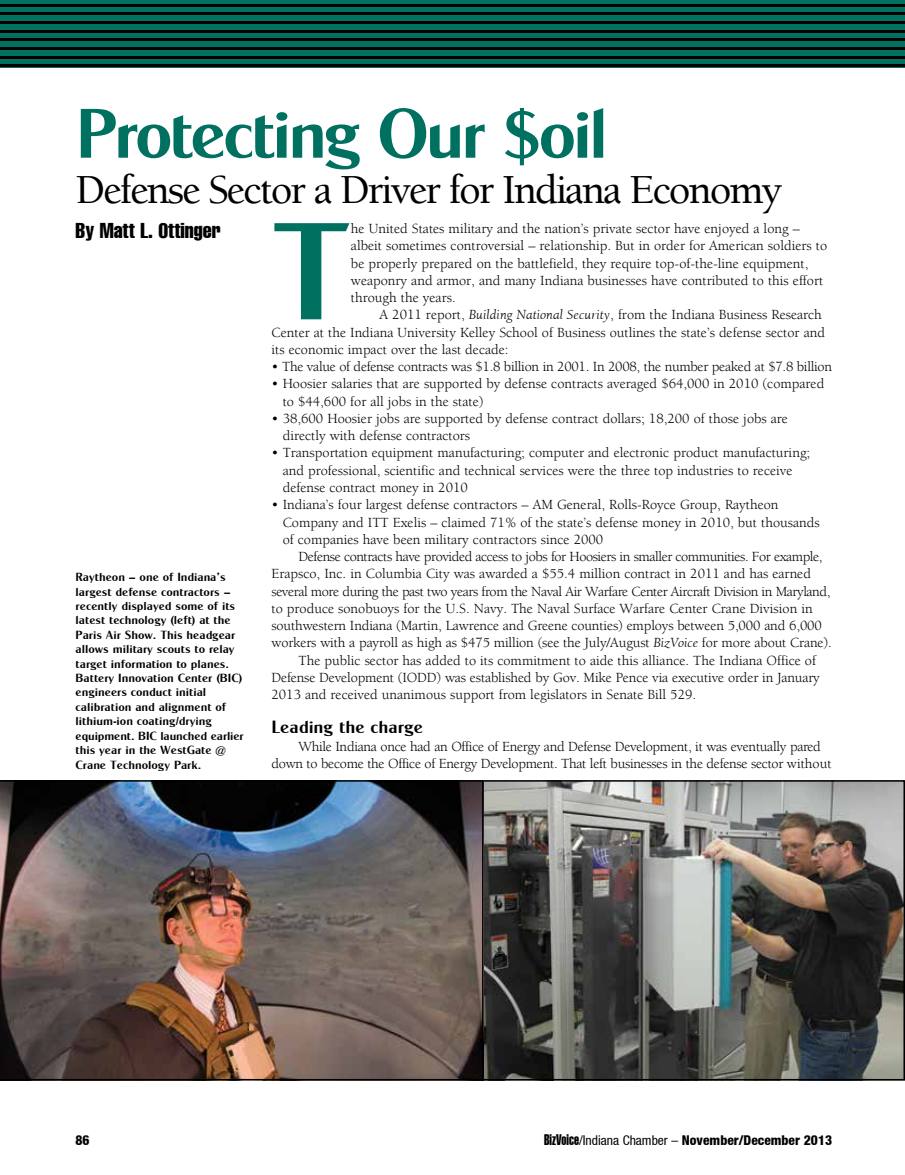
<style>
.page{position:relative;width:905px;height:1175px;background:#fff}
.page>*{position:absolute;margin:0;border:0;box-sizing:border-box;transform-origin:0 0}
.t1{font:138.9px "Cg Globe Gothic Bd";color:#007161}
.t2{font:70.5px "Cg Globe Gothic Bd";letter-spacing:-.05em;color:#007161}
.t3{font:500 42px "Berkeley";letter-spacing:-.05em;color:#000}
.t4{font:extra-condensed 21px "Helvetica";color:#000}
.t5{font:18px "Cg Globe Gothic Bd";color:#000}
.t6{font:14.25px/17.2px "Berkeley";color:#000}
.t7{font:14.25px/17.2px "Berkeley";letter-spacing:-.02em;color:#000}
.t8{font:14.25px "Berkeley";letter-spacing:-.03em;color:#000}
.t9{font:800 condensed 13.5px "Helvetica Neue";color:#000}
.t10{font:12px/14.4px "Cg Globe Gothic Bd";color:#000}
.s1{font-style:italic}
.s2{font-family:"Helvetica Extra Compressed";font-weight:400;font-stretch:normal;font-size:15px}
.s3{font-weight:400}
</style>
<div class="page">
<div style="left:0;top:0;width:904px;height:67px;background:#007161"></div>
<hr style="left:0;top:4px;width:904px;height:2px;background:#000">
<hr style="left:0;top:12px;width:904px;height:3px;background:#000">
<hr style="left:0;top:21px;width:904px;height:3px;background:#000">
<hr style="left:0;top:30px;width:904px;height:2px;background:#000">
<hr style="left:0;top:38px;width:904px;height:3px;background:#000">
<hr style="left:0;top:47px;width:904px;height:3px;background:#000">
<hr style="left:0;top:56px;width:904px;height:2px;background:#000">
<hr style="left:0;top:64px;width:904px;height:3px;background:#000">
<img style="left:483px;top:783px;width:418px;height:294px">
<div style="left:440px;top:780px;width:464px;height:300px;border:2px solid #000"></div>
<img style="left:0;top:780px;width:483px;height:300px">
<h2 class="t2" style="left:76px;top:91px;width:534px">Protecting Our $oil</h2>
<h3 class="t3" style="left:76px;top:167px;width:707px">Defense Sector a Driver for Indiana Economy</h3>
<h3 class="t4" style="left:76px;top:217px;width:147px">By Matt L. Ottinger</h3>
<h1 class="t1" style="left:271px;top:187px;width:81px">T</h1>
<p class="t6" style="left:351px;top:220px;width:477px">he United States military and the nation’s private sector have enjoyed a long – albeit sometimes controversial – relationship. But in order for American soldiers to be properly prepared on the battlefield, they require top-of-the-line equipment, weaponry and armor, and many Indiana businesses have contributed to this effort through the years.</p>
<p class="t6" style="left:271px;top:306px;width:555px;text-indent:108px">A 2011 report, <span class="s1">Building National Security</span>, from the Indiana Business Research<br>Center at the Indiana University Kelley School of Business outlines the state’s defense sector and its economic impact over the last decade:</p>
<p class="t7" style="left:271px;top:358px;width:562px">• The value of defense contracts was $1.8 billion in 2001. In 2008, the number peaked at $7.8 billion</p>
<p class="t6" style="left:283px;top:375px;width:543px;text-indent:-11px">• Hoosier salaries that are supported by defense contracts averaged $64,000 in 2010 (compared to $44,600 for all jobs in the state)</p>
<p class="t6" style="left:283px;top:410px;width:507px;text-indent:-11px">• 38,600 Hoosier jobs are supported by defense contract dollars; 18,200 of those jobs are directly with defense contractors</p>
<p class="t6" style="left:283px;top:444px;width:529px;text-indent:-11px">• Transportation equipment manufacturing; computer and electronic product manufacturing; and professional, scientific and technical services were the three top industries to receive defense contract money in 2010</p>
<p class="t6" style="left:283px;top:496px;width:538px;text-indent:-11px">• Indiana’s four largest defense contractors – AM General, Rolls-Royce Group, Raytheon<br>Company and ITT Exelis – claimed 71% of the state’s defense money in 2010, but thousands of companies have been military contractors since 2000</p>
<p class="t8" style="left:298px;top:549px;width:525px">Defense contracts have provided access to jobs for Hoosiers in smaller communities. For example,</p>
<p class="t6" style="left:271px;top:565px;width:541px">Erapsco, Inc. in Columbia City was awarded a $55.4 million contract in 2011 and has earned</p>
<p class="t8" style="left:271px;top:583px;width:560px">several more during the past two years from the Naval Air Warfare Center Aircraft Division in Maryland,</p>
<p class="t6" style="left:271px;top:600px;width:542px">to produce sonobuoys for the U.S. Navy. The Naval Surface Warfare Center Crane Division in</p>
<p class="t6" style="left:271px;top:617px;width:552px">southwestern Indiana (Martin, Lawrence and Greene counties) employs between 5,000 and 6,000</p>
<p class="t6" style="left:271px;top:634px;width:562px">workers with a payroll as high as $475 million (see the July/August <span class="s1">BizVoice</span> for more about Crane).</p>
<p class="t6" style="left:298px;top:652px;width:519px">The public sector has added to its commitment to aide this alliance. The Indiana Office of</p>
<p class="t6" style="left:271px;top:669px;width:550px">Defense Development (IODD) was established by Gov. Mike Pence via executive order in January</p>
<p class="t6" style="left:271px;top:686px;width:426px">2013 and received unanimous support from legislators in Senate Bill 529.</p>
<p class="t5" style="left:271px;top:716px;width:153px">Leading the charge</p>
<p class="t7" style="left:271px;top:738px;width:561px;text-indent:27px">While Indiana once had an Office of Energy and Defense Development, it was eventually pared down to become the Office of Energy Development. That left businesses in the defense sector without</p>
<p class="t10" style="left:76px;top:570px;width:170px">Raytheon – one of Indiana’s largest defense contractors – recently displayed some of its latest technology (left) at the<br>Paris Air Show. This headgear allows military scouts to relay target information to planes.<br>Battery Innovation Center (BIC) engineers conduct initial calibration and alignment of lithium-ion coating/drying equipment. BIC launched earlier this year in the WestGate @<br>Crane Technology Park.</p>
<p class="t9" style="left:76px;top:1132px;width:16px">86</p>
<p class="t9" style="left:544px;top:1132px;width:289px"><span class="s2">BizVoice</span><span class="s3">/Indiana Chamber –</span> November/December 2013</p>
</div>
